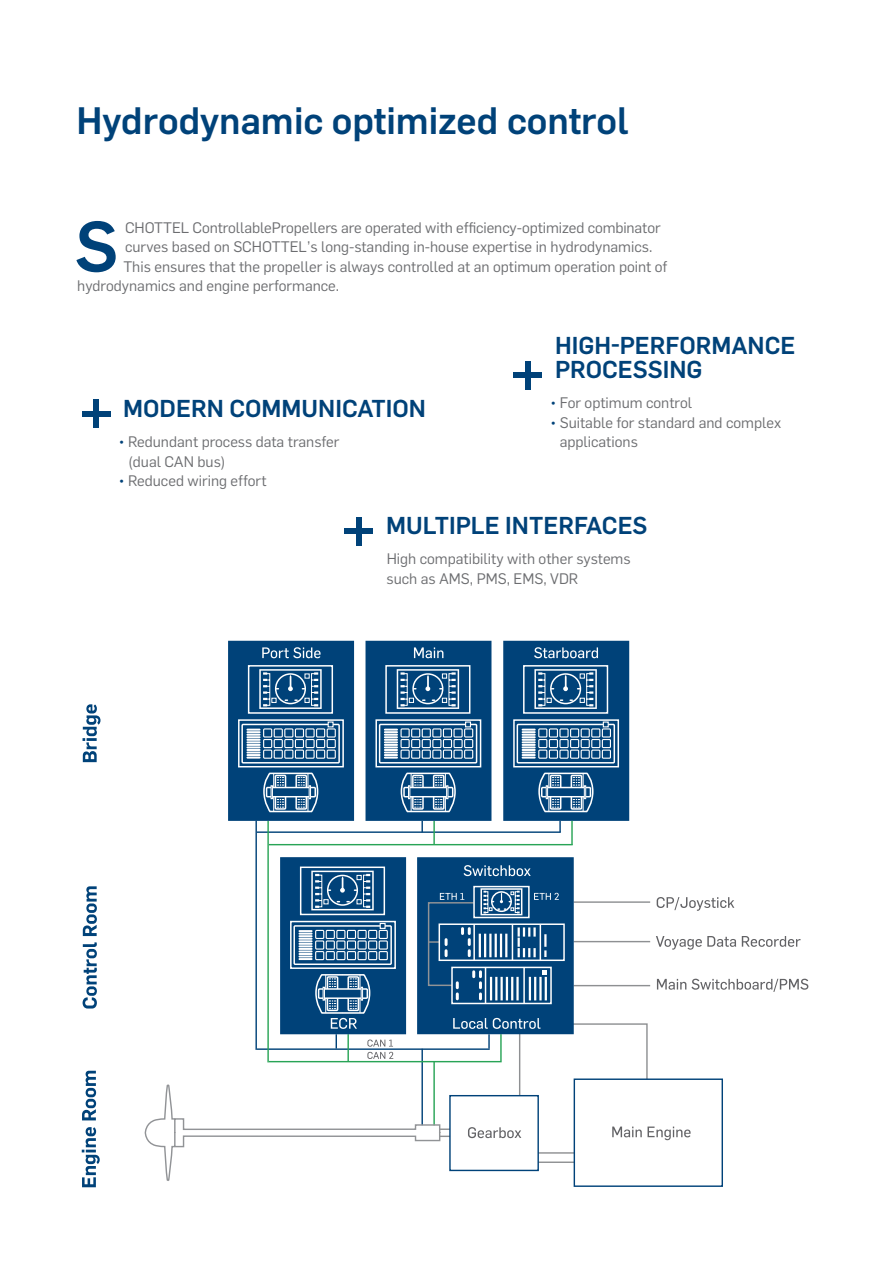
<style>
.page{position:relative;width:885px;height:1263px;background:#fff}
.page>*{position:absolute;margin:0;border:0;box-sizing:border-box;transform-origin:0 0}
.t1{font:500 69.75px "Flama";color:#004279}
.t2{font:500 37.5px "Flama";color:#004279}
.t3{font:500 24px/24px "Flama";color:#004279}
.t4{font:15px/19.5px "Flama";color:#6c6d70}
.s1{color:#004279}
</style>
<div class="page">
<svg style="left:571px;top:1023px;width:77px;height:55px"></svg>
<hr style="left:573px;top:985px;width:77px;height:1px;background:#8e9092">
<hr style="left:573px;top:941px;width:77px;height:1px;background:#8e9092">
<div style="left:503px;top:641px;width:126px;height:180px;background:#004279;border:2px solid #004279"></div>
<hr style="left:519px;top:1033px;width:1px;height:63px;background:#8e9092">
<hr style="left:421px;top:1049px;width:2px;height:76px;background:#004279">
<hr style="left:257px;top:831px;width:303px;height:2px;background:#004279">
<hr style="left:269px;top:844px;width:303px;height:1px;background:#28a456">
<hr style="left:255px;top:821px;width:2px;height:229px;background:#004279">
<svg style="left:421px;top:821px;width:2px;height:11px"></svg>
<hr style="left:433px;top:821px;width:2px;height:24px;background:#28a456">
<svg style="left:571px;top:821px;width:1px;height:23px"></svg>
<hr style="left:257px;top:1048px;width:232px;height:2px;background:#004279">
<hr style="left:269px;top:1061px;width:232px;height:1px;background:#28a456">
<hr style="left:267px;top:821px;width:2px;height:241px;background:#28a456">
<hr style="left:347px;top:1034px;width:2px;height:27px;background:#28a456">
<hr style="left:433px;top:1061px;width:2px;height:64px;background:#28a456">
<hr style="left:538px;top:1152px;width:36px;height:2px;background:#8e9092">
<hr style="left:538px;top:1161px;width:36px;height:2px;background:#8e9092">
<hr style="left:573px;top:901px;width:77px;height:2px;background:#8e9092">
<svg style="left:656px;top:897px;width:78px;height:14px"></svg>
<svg style="left:83px;top:942px;width:14px;height:66px"></svg>
<svg style="left:83px;top:886px;width:14px;height:50px"></svg>
<svg style="left:82px;top:704px;width:18px;height:58px"></svg>
<svg style="left:656px;top:936px;width:45px;height:14px"></svg>
<svg style="left:707px;top:936px;width:93px;height:11px"></svg>
<svg style="left:656px;top:979px;width:152px;height:13px"></svg>
<svg style="left:534px;top:647px;width:64px;height:11px"></svg>
<svg style="left:82px;top:1127px;width:18px;height:60px"></svg>
<svg style="left:82px;top:1071px;width:14px;height:49px"></svg>
<div style="left:417px;top:857px;width:156px;height:177px;background:#004279;border:1px solid #004279"></div>
<div style="left:451px;top:967px;width:100px;height:37px;border:1px solid #fff"></div>
<hr style="left:490px;top:977px;width:2px;height:23px;background:#fff">
<hr style="left:495px;top:977px;width:2px;height:23px;background:#fff">
<hr style="left:500px;top:977px;width:2px;height:23px;background:#fff">
<hr style="left:505px;top:977px;width:3px;height:23px;background:#fff">
<hr style="left:511px;top:977px;width:2px;height:23px;background:#fff">
<hr style="left:516px;top:977px;width:2px;height:23px;background:#fff">
<hr style="left:528px;top:977px;width:3px;height:23px;background:#fff">
<hr style="left:534px;top:977px;width:2px;height:23px;background:#fff">
<hr style="left:539px;top:977px;width:2px;height:23px;background:#fff">
<hr style="left:544px;top:977px;width:3px;height:23px;background:#fff">
<svg style="left:479px;top:994px;width:3px;height:5px"></svg>
<hr style="left:484px;top:967px;width:2px;height:36px;background:#fff">
<hr style="left:523px;top:967px;width:2px;height:36px;background:#fff">
<svg style="left:453px;top:1018px;width:87px;height:43px"></svg>
<svg style="left:463px;top:865px;width:67px;height:11px"></svg>
<svg style="left:427px;top:885px;width:131px;height:103px"></svg>
<div style="left:280px;top:857px;width:126px;height:177px;background:#004279;border:2px solid #004279"></div>
<svg style="left:299px;top:866px;width:87px;height:50px"></svg>
<div style="left:290px;top:921px;width:106px;height:48px;border:1px solid #fff"></div>
<div style="left:293px;top:925px;width:99px;height:40px;border:1px solid #fff"></div>
<svg style="left:299px;top:923px;width:89px;height:38px"></svg>
<svg style="left:314px;top:975px;width:79px;height:84px"></svg>
<svg style="left:523px;top:665px;width:86px;height:49px"></svg>
<div style="left:513px;top:719px;width:106px;height:48px;border:1px solid #fff"></div>
<div style="left:516px;top:724px;width:99px;height:39px;border:1px solid #fff"></div>
<svg style="left:522px;top:721px;width:89px;height:38px"></svg>
<svg style="left:538px;top:773px;width:56px;height:40px"></svg>
<div style="left:228px;top:641px;width:126px;height:180px;background:#004279;border:2px solid #004279"></div>
<svg style="left:262px;top:647px;width:58px;height:11px"></svg>
<svg style="left:247px;top:665px;width:87px;height:49px"></svg>
<div style="left:238px;top:719px;width:106px;height:48px;border:1px solid #fff"></div>
<div style="left:241px;top:724px;width:99px;height:39px;border:1px solid #fff"></div>
<svg style="left:247px;top:721px;width:89px;height:38px"></svg>
<svg style="left:263px;top:773px;width:56px;height:40px"></svg>
<div style="left:365px;top:641px;width:126px;height:180px;background:#004279;border:2px solid #004279"></div>
<svg style="left:414px;top:647px;width:29px;height:11px"></svg>
<svg style="left:385px;top:665px;width:86px;height:49px"></svg>
<div style="left:375px;top:719px;width:106px;height:48px;border:1px solid #fff"></div>
<div style="left:379px;top:724px;width:98px;height:39px;border:1px solid #fff"></div>
<svg style="left:385px;top:721px;width:89px;height:38px"></svg>
<svg style="left:400px;top:773px;width:56px;height:40px"></svg>
<svg style="left:144px;top:1084px;width:306px;height:97px"></svg>
<div style="left:449px;top:1095px;width:90px;height:76px;border:1px solid #004279"></div>
<svg style="left:468px;top:1127px;width:53px;height:11px"></svg>
<div style="left:573px;top:1078px;width:150px;height:109px;border:1px solid #004279"></div>
<svg style="left:612px;top:1126px;width:29px;height:11px"></svg>
<svg style="left:647px;top:1126px;width:43px;height:14px"></svg>
<div style="left:513px;top:372px;width:29px;height:6px;background:#004279"></div>
<div style="left:525px;top:361px;width:5px;height:29px;background:#004279"></div>
<div style="left:82px;top:411px;width:28px;height:6px;background:#004279"></div>
<div style="left:93px;top:399px;width:6px;height:29px;background:#004279"></div>
<div style="left:344px;top:528px;width:29px;height:6px;background:#004279"></div>
<div style="left:356px;top:517px;width:5px;height:28px;background:#004279"></div>
<h2 class="t2" style="left:77px;top:93px;width:553px">Hydrodynamic optimized control</h2>
<h1 class="t1" style="left:75px;top:194px;width:45px">S</h1>
<p class="t4" style="left:125px;top:217px;width:537px">CHOTTEL ControllablePropellers are operated with efficiency-optimized combinator</p>
<p class="t4" style="left:125px;top:236px;width:528px">curves based on SCHOTTEL’s long-standing in-house expertise in hydrodynamics.</p>
<p class="t4" style="left:123px;top:256px;width:545px">This ensures that the propeller is always controlled at an optimum operation point of</p>
<p class="t4" style="left:77px;top:275px;width:263px">hydrodynamics and engine performance.</p>
<h3 class="t3" style="left:123px;top:395px;width:304px">MODERN COMMUNICATION</h3>
<p class="t4" style="left:128px;top:431px;width:212px;text-indent:-10px"><span class="s1">•</span> Redundant process data transfer (dual CAN bus)</p>
<p class="t4" style="left:119px;top:470px;width:149px"><span class="s1">•</span> Reduced wiring effort</p>
<h3 class="t3" style="left:555px;top:332px;width:242px">HIGH-PERFORMANCE<br>PROCESSING</h3>
<p class="t4" style="left:550px;top:392px;width:143px"><span class="s1">•</span> For optimum control</p>
<p class="t4" style="left:559px;top:412px;width:223px;text-indent:-9px"><span class="s1">•</span> Suitable for standard and complex applications</p>
<h3 class="t3" style="left:386px;top:512px;width:263px">MULTIPLE INTERFACES</h3>
<p class="t4" style="left:386px;top:548px;width:246px">High compatibility with other systems such as AMS, PMS, EMS, VDR</p>
</div>
